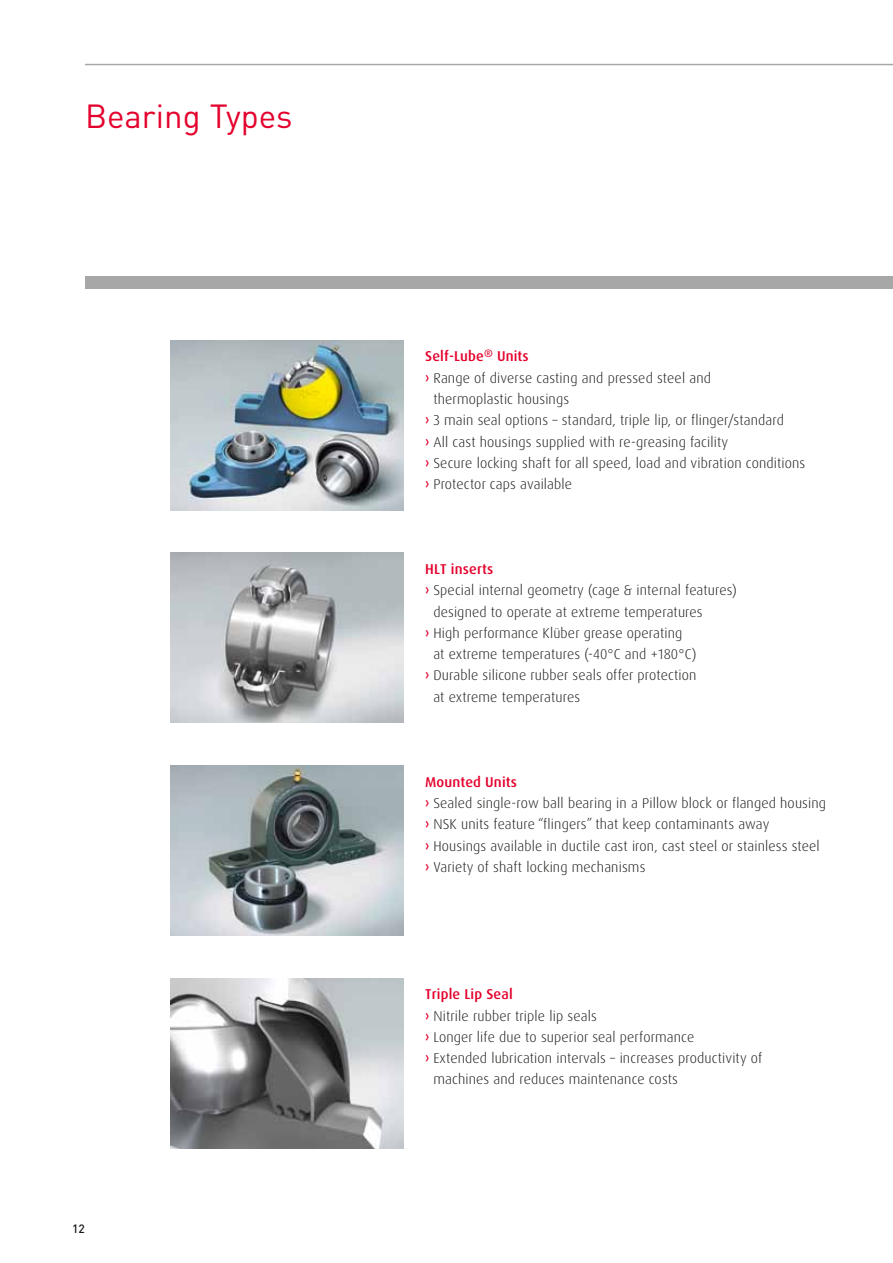
<style>
.page{position:relative;width:893px;height:1263px;background:#fff}
.page>*{position:absolute;margin:0;border:0;box-sizing:border-box;transform-origin:0 0}
.t1{font:33px "DIN Pro";color:#e4002c}
.t2{font:300 14.25px/21.3px "Dax Pro";letter-spacing:.01em;color:#1a1a18}
.t3{font:500 14.25px "Dax Pro";letter-spacing:.01em;color:#e4002c}
.t4{font:500 12px "DIN Pro";color:#1a1a18}
.s1{font-weight:500;color:#e4002c}
</style>
<div class="page">
<div style="left:85px;top:276px;width:808px;height:13px;background:#a7a7a8"></div>
<hr style="left:85px;top:64px;width:808px;height:1px;background:#a7a7a8">
<img style="left:170px;top:553px;width:234px;height:170px">
<img style="left:170px;top:340px;width:234px;height:170px">
<img style="left:170px;top:978px;width:234px;height:170px">
<img style="left:170px;top:765px;width:234px;height:170px">
<h1 class="t1" style="left:85px;top:93px;width:209px">Bearing Types</h1>
<p class="t4" style="left:72px;top:1221px;width:14px">12</p>
<p class="t3" style="left:425px;top:347px;width:105px">Self-Lube<sup>®</sup> Units</p>
<p class="t2" style="left:425px;top:367px;width:287px"><span class="s1">›</span> Range of diverse casting and pressed steel and</p>
<p class="t2" style="left:433px;top:388px;width:137px">thermoplastic housings</p>
<p class="t2" style="left:425px;top:410px;width:360px"><span class="s1">›</span> 3 main seal options – standard, triple lip, or flinger/standard</p>
<p class="t2" style="left:425px;top:431px;width:304px"><span class="s1">›</span> All cast housings supplied with re-greasing facility</p>
<p class="t2" style="left:425px;top:452px;width:382px"><span class="s1">›</span> Secure locking shaft for all speed, load and vibration conditions</p>
<p class="t2" style="left:425px;top:473px;width:148px"><span class="s1">›</span> Protector caps available</p>
<p class="t3" style="left:425px;top:560px;width:69px">HLT inserts</p>
<p class="t2" style="left:425px;top:580px;width:313px"><span class="s1">›</span> Special internal geometry (cage &amp; internal features)</p>
<p class="t2" style="left:433px;top:601px;width:271px">designed to operate at extreme temperatures</p>
<p class="t2" style="left:425px;top:622px;width:259px"><span class="s1">›</span> High performance Klüber grease operating</p>
<p class="t2" style="left:433px;top:644px;width:265px">at extreme temperatures (-40°C and +180°C)</p>
<p class="t2" style="left:425px;top:665px;width:273px"><span class="s1">›</span> Durable silicone rubber seals offer protection</p>
<p class="t2" style="left:433px;top:686px;width:148px">at extreme temperatures</p>
<p class="t2" style="left:425px;top:771px;width:402px"><span class="s1">Mounted Units<br>›</span> Sealed single-row ball bearing in a Pillow block or flanged housing <span class="s1">›</span> NSK units feature “flingers” that keep contaminants away<br><span class="s1">›</span> Housings available in ductile cast iron, cast steel or stainless steel <span class="s1">›</span> Variety of shaft locking mechanisms</p>
<p class="t3" style="left:425px;top:985px;width:89px">Triple Lip Seal</p>
<p class="t2" style="left:425px;top:1005px;width:173px"><span class="s1">›</span> Nitrile rubber triple lip seals</p>
<p class="t2" style="left:425px;top:1026px;width:270px"><span class="s1">›</span> Longer life due to superior seal performance</p>
<p class="t2" style="left:425px;top:1047px;width:338px"><span class="s1">›</span> Extended lubrication intervals – increases productivity of</p>
<p class="t2" style="left:433px;top:1069px;width:246px">machines and reduces maintenance costs</p>
</div>
